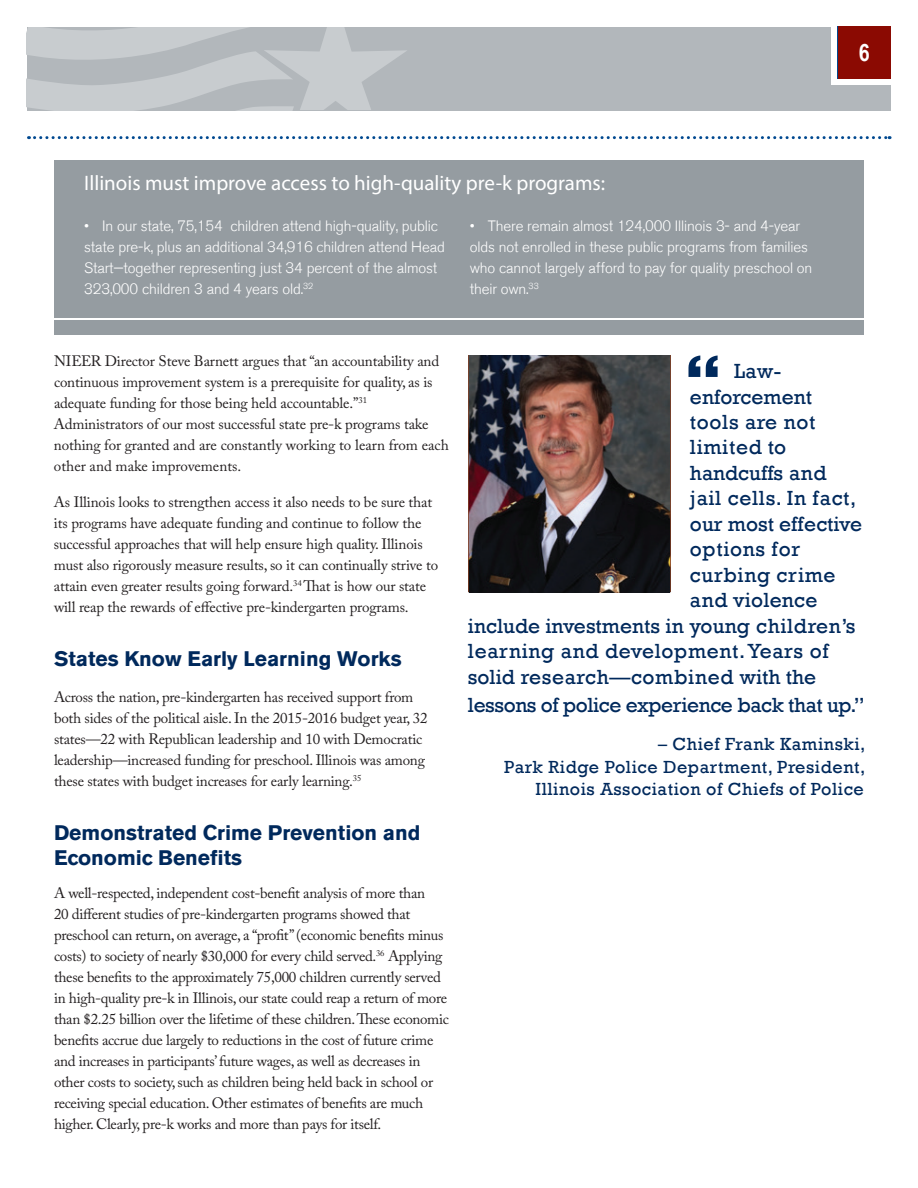
<style>
.page{position:relative;width:918px;height:1188px;background:#fff}
.page>*{position:absolute;margin:0;border:0;box-sizing:border-box;transform-origin:0 0}
.t1{font:700 24px "Arial Narrow";color:#fff}
.t2{font:21px "Rockwell";letter-spacing:.03em;color:#00295c}
.t3{font:21px "Rockwell";letter-spacing:.01em;color:#00295c}
.t4{font:700 21px/25.2px "Akzidenz Grotesk BE";color:#00295c}
.t5{font:21px "Myriad Pro";color:#fff}
.t6{font:21px "Rockwell";letter-spacing:-.02em;color:#00295c}
.t7{font:18px/22.5px "Rockwell";letter-spacing:.03em;color:#00295c;text-align:right}
.t8{font:15px/21px "Adobe Caslon Pro";letter-spacing:-.015em;color:#231f20}
.t9{font:300 15px/21px "Akzidenz Grotesk BE";letter-spacing:-.01em;color:#fff}
</style>
<div class="page">
<div style="left:27px;top:27px;width:864px;height:83px;background:#b2b7bb"></div>
<svg style="left:27px;top:27px;width:380px;height:83px"></svg>
<svg style="left:35px;top:136px;width:855px;height:3px"></svg>
<div style="left:831px;top:21px;width:66px;height:64px;background:#fff"></div>
<svg style="left:837px;top:27px;width:54px;height:52px"></svg>
<div style="left:838px;top:27px;width:52px;height:52px;background:#8b0a02"></div>
<div style="left:54px;top:160px;width:810px;height:158px;background:#959ca1"></div>
<div style="left:54px;top:321px;width:810px;height:14px;background:#959ca1"></div>
<svg style="left:688px;top:356px;width:30px;height:21px"></svg>
<img style="left:468px;top:356px;width:202px;height:236px">
<h2 class="t5" style="left:84px;top:170px;width:523px">Illinois must improve access to high-quality pre-k programs:</h2>
<p class="t9" style="left:84px;top:216px;width:362px">• In our state, 75,154 children attend high-quality, public state pre-k, plus an additional 34,916 children attend Head Start—together representing just 34 percent of the almost 323,000 children 3 and 4 years old.<sup>32</sup></p>
<p class="t9" style="left:470px;top:216px;width:344px">• There remain almost 124,000 Illinois 3- and 4-year olds not enrolled in these public programs from families who cannot largely afford to pay for quality preschool on their own.<sup>33</sup></p>
<h1 class="t1" style="left:859px;top:35px;width:12px">6</h1>
<p class="t8" style="left:54px;top:351px;width:396px">NIEER Director Steve Barnett argues that “an accountability and continuous improvement system is a prerequisite for quality, as is adequate funding for those being held accountable.”<sup>31<br></sup>Administrators of our most successful state pre-k programs take nothing for granted and are constantly working to learn from each other and make improvements.</p>
<p class="t8" style="left:54px;top:492px;width:386px">As Illinois looks to strengthen access it also needs to be sure that its programs have adequate funding and continue to follow the successful approaches that will help ensure high quality. Illinois must also rigorously measure results, so it can continually strive to attain even greater results going forward.<sup>34</sup> That is how our state will reap the rewards of effective pre-kindergarten programs.</p>
<h2 class="t4" style="left:54px;top:646px;width:349px">States Know Early Learning Works</h2>
<p class="t8" style="left:54px;top:686px;width:375px">Across the nation, pre-kindergarten has received support from both sides of the political aisle. In the 2015-2016 budget year, 32 states—22 with Republican leadership and 10 with Democratic leadership—increased funding for preschool. Illinois was among these states with budget increases for early learning.<sup>35</sup></p>
<h2 class="t4" style="left:54px;top:820px;width:368px">Demonstrated Crime Prevention and<br>Economic Benefits</h2>
<p class="t8" style="left:54px;top:882px;width:396px">A well-respected, independent cost-benefit analysis of more than<br>20 different studies of pre-kindergarten programs showed that preschool can return, on average, a “profit” (economic benefits minus costs) to society of nearly $30,000 for every child served.<sup>36</sup> Applying these benefits to the approximately 75,000 children currently served in high-quality pre-k in Illinois, our state could reap a return of more than $2.25 billion over the lifetime of these children. These economic benefits accrue due largely to reductions in the cost of future crime and increases in participants’ future wages, as well as decreases in other costs to society, such as children being held back in school or receiving special education. Other estimates of benefits are much higher. Clearly, pre-k works and more than pays for itself.</p>
<h2 class="t3" style="left:734px;top:359px;width:49px">Law-</h2>
<h2 class="t3" style="left:690px;top:384px;width:124px">enforcement</h2>
<h2 class="t2" style="left:690px;top:410px;width:127px">tools are not</h2>
<h2 class="t2" style="left:690px;top:435px;width:98px">limited to</h2>
<h2 class="t3" style="left:690px;top:461px;width:138px">handcuffs and</h2>
<h2 class="t2" style="left:690px;top:486px;width:168px">jail cells. In fact,</h2>
<h2 class="t3" style="left:690px;top:512px;width:174px">our most effective</h2>
<h2 class="t2" style="left:690px;top:537px;width:112px">options for</h2>
<h2 class="t2" style="left:690px;top:563px;width:147px">curbing crime</h2>
<h2 class="t3" style="left:690px;top:588px;width:129px">and violence</h2>
<h2 class="t3" style="left:468px;top:614px;width:389px">include investments in young children’s</h2>
<h2 class="t2" style="left:468px;top:639px;width:362px">learning and development. Years of</h2>
<h2 class="t2" style="left:468px;top:665px;width:350px">solid research—combined with the</h2>
<h2 class="t6" style="left:468px;top:693px;width:398px">lessons of police experience back that up.”</h2>
<p class="t7" style="left:504px;top:733px;width:363px">– Chief Frank Kaminski,<br>Park Ridge Police Department, President,<br>Illinois Association of Chiefs of Police</p>
</div>
